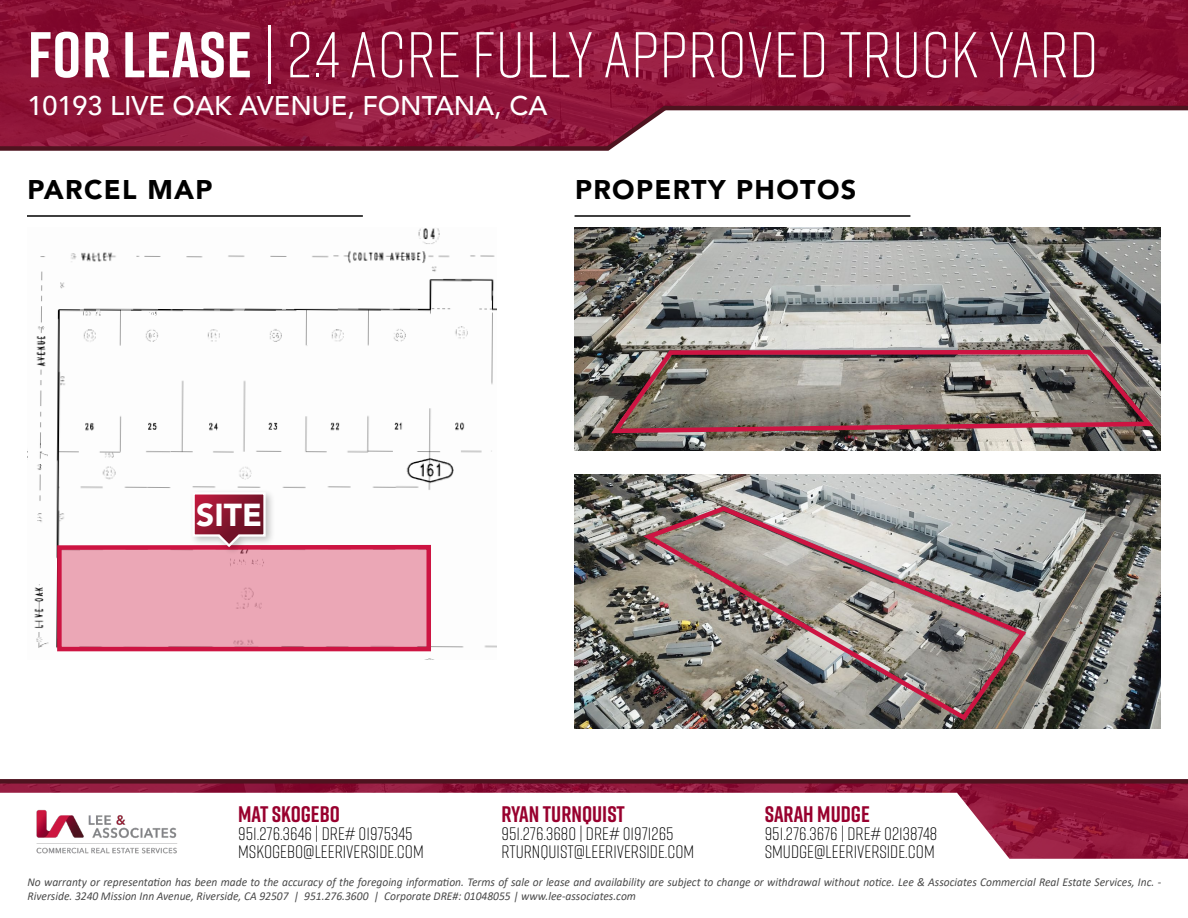
<style>
.page{position:relative;width:1188px;height:918px;background:#fff}
.page>*{position:absolute;margin:0;border:0;box-sizing:border-box;transform-origin:0 0}
.t1{font:300 64.5px "Rift";letter-spacing:.01em;color:#fff}
.t2{font:900 31.8px "Avenir";color:#fff}
.t3{font:500 27px "Avenir";color:#fff}
.t4{font:900 27px "Avenir";letter-spacing:.05em;color:#000}
.t5{font:700 22.5px "Rift";color:#98002e}
.t6{font:300 18px/18px "Rift";color:#000}
.t7{font:italic 12px/14.4px "Calibri";color:#000;scale:.96 1}
.s1{font-weight:700}
</style>
<div class="page">
<svg style="left:0;top:0;width:1188px;height:151px;background:#982f4f"></svg>
<img style="left:0;top:784px;width:1188px;height:75px">
<div style="left:0;top:779px;width:1188px;height:5px;background:#4e131f"></div>
<img style="left:27px;top:228px;width:470px;height:431px">
<hr style="left:27px;top:215px;width:336px;height:2px;background:#000">
<hr style="left:575px;top:215px;width:335px;height:2px;background:#000">
<img style="left:575px;top:228px;width:586px;height:222px">
<img style="left:575px;top:474px;width:586px;height:255px">
<svg style="left:607px;top:346px;width:551px;height:89px;background:#8d7774"></svg>
<img style="left:642px;top:504px;width:388px;height:220px">
<div style="left:59px;top:547px;width:370px;height:102px;background:#eba7b6"></div>
<div style="left:57px;top:545px;width:374px;height:106px;border:4px solid #cd1442"></div>
<div style="left:189px;top:488px;width:87px;height:69px;background:#000;opacity:.25"></div>
<svg style="left:191px;top:491px;width:76px;height:58px"></svg>
<h1 class="t1" style="left:28px;top:10px;width:1072px"><span class="s1">FOR LEASE</span> |2.4 ACRE FULLY APPROVED TRUCK YARD</h1>
<h3 class="t3" style="left:27px;top:82px;width:521px">10193 LIVE OAK AVENUE, FONTANA, CA</h3>
<h3 class="t4" style="left:27px;top:166px;width:187px">PARCEL MAP</h3>
<h3 class="t4" style="left:575px;top:166px;width:283px">PROPERTY PHOTOS</h3>
<h2 class="t2" style="left:196px;top:488px;width:67px">SITE</h2>
<h3 class="t5" style="left:765px;top:798px;width:107px">SARAH MUDGE</h3>
<h3 class="t6" style="left:765px;top:824px;width:174px">951.276.3676 | DRE# 02138748<br>SMUDGE@LEERIVERSIDE.COM</h3>
<p class="t7" style="left:27px;top:874px;width:1183px">No warranty or representation has been made to the accuracy of the foregoing information. Terms of sale or lease and availability are subject to change or withdrawal without notice. Lee &amp; Associates Commercial Real Estate Services, Inc. -<br>Riverside. 3240 Mission Inn Avenue, Riverside, CA 92507 | 951.276.3600 | Corporate DRE#: 01048055 | www.lee-associates.com</p>
<h3 class="t5" style="left:238px;top:798px;width:103px">MAT SKOGEBO</h3>
<h3 class="t6" style="left:238px;top:824px;width:187px">951.276.3646 | DRE# 01975345<br>MSKOGEBO@LEERIVERSIDE.COM</h3>
<h3 class="t5" style="left:501px;top:798px;width:125px">RYAN TURNQUIST</h3>
<h3 class="t6" style="left:501px;top:824px;width:194px">951.276.3680 | DRE# 01971265<br>RTURNQUIST@LEERIVERSIDE.COM</h3>
</div>
